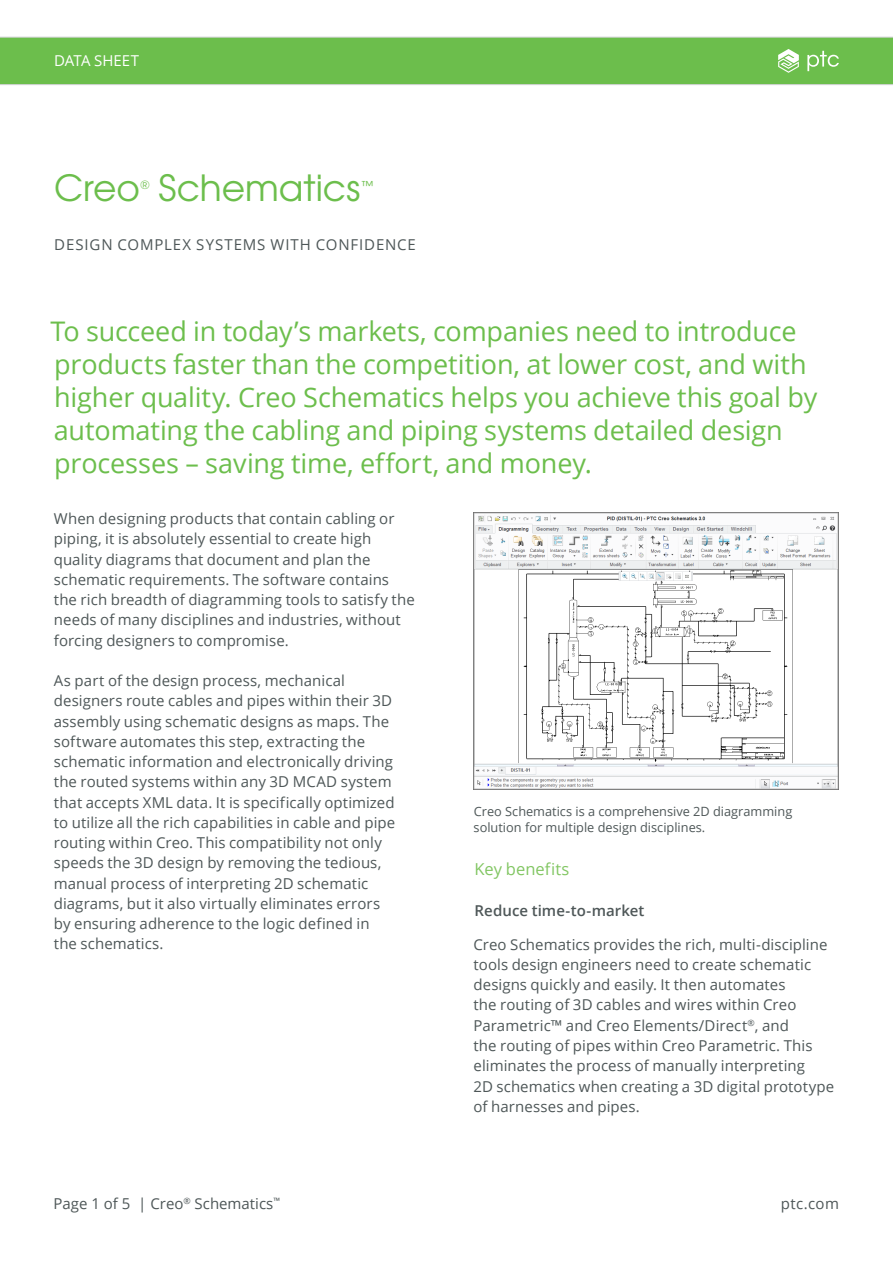
<style>
.page{position:relative;width:893px;height:1263px;background:#fff}
.page>*{position:absolute;margin:0;border:0;box-sizing:border-box;transform-origin:0 0}
._1__Headline{font:36px "Te X Gyre Adventor";color:#6cbe4c}
._3__Introduction{font:27px/33px "Open Sans";letter-spacing:-.005em;color:#6cbe4c}
._3__Text_Subhead_1{font:16.5px "Open Sans";letter-spacing:.005em;color:#82c663}
._4__Text_Body{font:15px/20.2px "Open Sans";letter-spacing:.005em;color:#4e5758}
._2__Headline_Subhead{font:15px "Open Sans";letter-spacing:.06em;color:#4e5758}
._3__Text_Subhead_2{font:600 15px "Open Sans";letter-spacing:.005em;color:#4e5758}
.t1{font:15px "Open Sans";color:#fff}
._6__Caption{font:12.75px/16.5px "Open Sans";color:#4e5758}
._1__Headline-2{font:12.3px "Te X Gyre Adventor";color:#6cbe4c}
</style>
<div class="page">
<div style="left:0;top:37px;width:893px;height:48px;background:#6cbe4c"></div>
<img style="left:473px;top:513px;width:366px;height:277px">
<p class="t1" style="left:54px;top:50px;width:87px">DATA SHEET</p>
<p class="_1__Headline" style="left:54px;top:159px;width:87px">Creo</p>
<p class="_1__Headline-2" style="left:140px;top:174px;width:11px">®</p>
<p class="_1__Headline" style="left:159px;top:159px;width:203px">Schematics</p>
<p class="_1__Headline-2" style="left:361px;top:176px;width:14px">™</p>
<p class="_2__Headline_Subhead" style="left:54px;top:235px;width:363px">DESIGN COMPLEX SYSTEMS WITH CONFIDENCE</p>
<p class="_3__Introduction" style="left:51px;top:314px;width:768px">To succeed in today’s markets, companies need to introduce products faster than the competition, at lower cost, and with higher quality. Creo Schematics helps you achieve this goal by automating the cabling and piping systems detailed design processes – saving time, effort, and money.</p>
<p class="_4__Text_Body" style="left:54px;top:508px;width:362px">When designing products that contain cabling or piping, it is absolutely essential to create high quality diagrams that document and plan the schematic requirements. The software contains the rich breadth of diagramming tools to satisfy the needs of many disciplines and industries, without forcing designers to compromise.</p>
<p class="_4__Text_Body" style="left:54px;top:670px;width:343px">As part of the design process, mechanical designers route cables and pipes within their 3D assembly using schematic designs as maps. The software automates this step, extracting the schematic information and electronically driving the routed systems within any 3D MCAD system that accepts XML data. It is specifically optimized to utilize all the rich capabilities in cable and pipe routing within Creo. This compatibility not only speeds the 3D design by removing the tedious, manual process of interpreting 2D schematic diagrams, but it also virtually eliminates errors by ensuring adherence to the logic defined in the schematics.</p>
<p class="_6__Caption" style="left:474px;top:803px;width:320px">Creo Schematics is a comprehensive 2D diagramming solution for multiple design disciplines.</p>
<p class="_3__Text_Subhead_1" style="left:474px;top:858px;width:97px">Key benefits</p>
<p class="_3__Text_Subhead_2" style="left:475px;top:900px;width:171px">Reduce time-to-market</p>
<p class="_4__Text_Body" style="left:473px;top:934px;width:362px">Creo Schematics provides the rich, multi-discipline tools design engineers need to create schematic designs quickly and easily. It then automates<br>the routing of 3D cables and wires within Creo Parametric™ and Creo Elements/Direct<sup>®</sup>, and<br>the routing of pipes within Creo Parametric. This eliminates the process of manually interpreting<br>2D schematics when creating a 3D digital prototype of harnesses and pipes.</p>
<p class="_4__Text_Body" style="left:53px;top:1193px;width:228px">Page 1 of 5 | Creo<sup>®</sup> Schematics<sup>™</sup></p>
<p class="_4__Text_Body" style="left:781px;top:1193px;width:60px">ptc.com</p>
</div>
